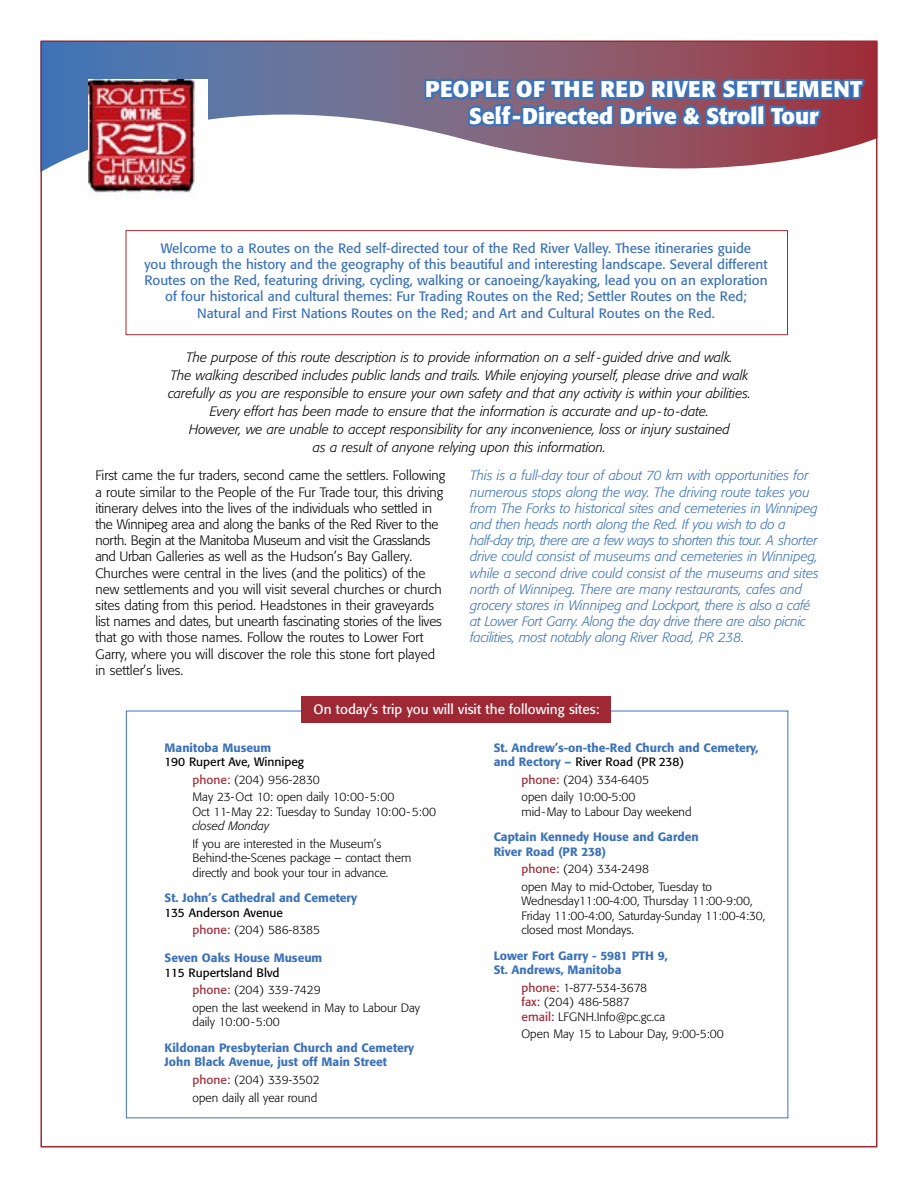
<style>
.page{position:relative;width:918px;height:1188px;background:#fff}
.page>*{position:absolute;margin:0;border:0;box-sizing:border-box;transform-origin:0 0}
.t1{font:700 22.5px/27px "Formata";color:#fff;text-align:center}
.t2{font:300 13.5px/16.2px "Formata";color:#000}
.t3{font:italic 300 13.5px/16.2px "Formata";color:#3c72b7}
.t4{font:italic 300 13.5px/18px "Formata";color:#000;text-align:center}
.t5{font:13.5px/16.2px "Formata";color:#3c72b7;text-align:center}
.t6{font:13.5px "Formata";color:#fff}
.t7{font:300 12px/17.7px "Formata";color:#000}
.t8{font:500 12px/14.4px "Formata";color:#3c72b7}
.t9{font:12px/17.7px "Formata";color:#000}
.t10{font:italic 300 12px "Formata";color:#000}
.s1{font-weight:400}
.s2{font-weight:400;color:#9e2935}
.s3{color:#9e2935}
.s4{font-weight:300}
.s5{font-weight:400;color:#000}
</style>
<div class="page">
<div style="left:126px;top:230px;width:662px;height:105px;border:1px solid #9e2935"></div>
<svg style="left:43px;top:43px;width:831px;height:128px"></svg>
<img style="left:88px;top:80px;width:119px;height:115px">
<svg style="left:422px;top:51px;width:445px;height:88px;background:#725e81"></svg>
<div style="left:302px;top:696px;width:309px;height:27px;background:#9e2935"></div>
<h1 class="t1" style="left:425px;top:75px;width:438px">PEOPLE OF THE RED RIVER SETTLEMENT<br>Self-Directed Drive &amp; Stroll Tour</h1>
<p class="t5" style="left:144px;top:240px;width:625px">Welcome to a Routes on the Red self-directed tour of the Red River Valley. These itineraries guide<br>you through the history and the geography of this beautiful and interesting landscape. Several different Routes on the Red, featuring driving, cycling, walking or canoeing/kayaking, lead you on an exploration of four historical and cultural themes: Fur Trading Routes on the Red; Settler Routes on the Red; Natural and First Nations Routes on the Red; and Art and Cultural Routes on the Red.</p>
<p class="t4" style="left:168px;top:348px;width:584px">The purpose of this route description is to provide information on a self - guided drive and walk.<br>The walking described includes public lands and trails. While enjoying yourself, please drive and walk carefully as you are responsible to ensure your own safety and that any activity is within your abilities.<br>Every effort has been made to ensure that the information is accurate and up-to-date.<br>However, we are unable to accept responsibility for any inconvenience, loss or injury sustained<br>as a result of anyone relying upon this information.</p>
<p class="t2" style="left:95px;top:468px;width:351px">First came the fur traders, second came the settlers. Following a route similar to the People of the Fur Trade tour, this driving itinerary delves into the lives of the individuals who settled in the Winnipeg area and along the banks of the Red River to the north. Begin at the Manitoba Museum and visit the Grasslands and Urban Galleries as well as the Hudson’s Bay Gallery.<br>Churches were central in the lives (and the politics) of the new settlements and you will visit several churches or church sites dating from this period. Headstones in their graveyards list names and dates, but unearth fascinating stories of the lives that go with those names. Follow the routes to Lower Fort Garry, where you will discover the role this stone fort played in settler’s lives.</p>
<p class="t3" style="left:470px;top:468px;width:350px">This is a full-day tour of about 70 km with opportunities for numerous stops along the way. The driving route takes you from The Forks to historical sites and cemeteries in Winnipeg and then heads north along the Red. If you wish to do a half-day trip, there are a few ways to shorten this tour. A shorter drive could consist of museums and cemeteries in Winnipeg, while a second drive could consist of the museums and sites north of Winnipeg. There are many restaurants, cafes and grocery stores in Winnipeg and Lockport, there is also a café at Lower Fort Garry. Along the day drive there are also picnic facilities, most notably along River Road, PR 238.</p>
<p class="t6" style="left:314px;top:701px;width:287px">On today’s trip you will visit the following sites:</p>
<p class="t8" style="left:165px;top:740px;width:108px">Manitoba Museum</p>
<p class="t7" style="left:193px;top:753px;width:203px;text-indent:-28px"><span class="s1">190 Rupert Ave, Winnipeg<br></span><span class="s2">phone:</span> (204) 956-2830<br>May 23-Oct 10: open daily 10:00-5:00</p>
<p class="t7" style="left:193px;top:803px;width:245px">Oct 11-May 22: Tuesday to Sunday 10:00-5:00</p>
<p class="t10" style="left:193px;top:819px;width:78px">closed Monday</p>
<p class="t7" style="left:193px;top:836px;width:220px;line-height:14.4px">If you are interested in the Museum’s<br>Behind-the-Scenes package – contact them directly and book your tour in advance.</p>
<p class="t8" style="left:165px;top:891px;width:194px">St. John’s Cathedral and Cemetery</p>
<p class="t9" style="left:193px;top:904px;width:129px;text-indent:-28px">135 Anderson Avenue <span class="s3">phone:</span> <span class="s4">(204) 586-8385</span></p>
<p class="t8" style="left:165px;top:951px;width:159px">Seven Oaks House Museum</p>
<p class="t7" style="left:193px;top:964px;width:229px;text-indent:-28px"><span class="s1">115 Rupertsland Blvd<br></span><span class="s2">phone:</span> (204) 339-7429<br>open the last weekend in May to Labour Day</p>
<p class="t7" style="left:193px;top:1013px;width:89px">daily 10:00-5:00</p>
<p class="t8" style="left:165px;top:1041px;width:251px">Kildonan Presbyterian Church and Cemetery<br>John Black Avenue, just off Main Street</p>
<p class="t7" style="left:193px;top:1071px;width:129px"><span class="s2">phone:</span> (204) 339-3502 open daily all year round</p>
<p class="t8" style="left:494px;top:740px;width:266px">St. Andrew’s-on-the-Red Church and Cemetery, and Rectory – <span class="s5">River Road (PR 238)</span></p>
<p class="t7" style="left:522px;top:771px;width:129px"><span class="s2">phone:</span> (204) 334-6405 open daily 10:00-5:00</p>
<p class="t7" style="left:522px;top:803px;width:172px">mid-May to Labour Day weekend</p>
<p class="t8" style="left:494px;top:830px;width:207px">Captain Kennedy House and Garden<br>River Road (PR 238)</p>
<p class="t7" style="left:522px;top:860px;width:192px"><span class="s2">phone:</span> (204) 334-2498<br>open May to mid-October, Tuesday to</p>
<p class="t7" style="left:522px;top:894px;width:245px;line-height:14.4px">Wednesday11:00-4:00, Thursday 11:00-9:00,<br>Friday 11:00-4:00, Saturday-Sunday 11:00-4:30, closed most Mondays.</p>
<p class="t8" style="left:494px;top:948px;width:176px">Lower Fort Garry - 5981 PTH 9,<br>St. Andrews, Manitoba</p>
<p class="t7" style="left:522px;top:981px;width:145px;line-height:14.4px"><span class="s2">phone:</span> 1-877-534-3678 <span class="s2">fax:</span> (204) 486-5887 <span class="s2">email:</span> LFGNH.Info@pc.gc.ca</p>
<p class="t7" style="left:522px;top:1025px;width:204px">Open May 15 to Labour Day, 9:00-5:00</p>
</div>
